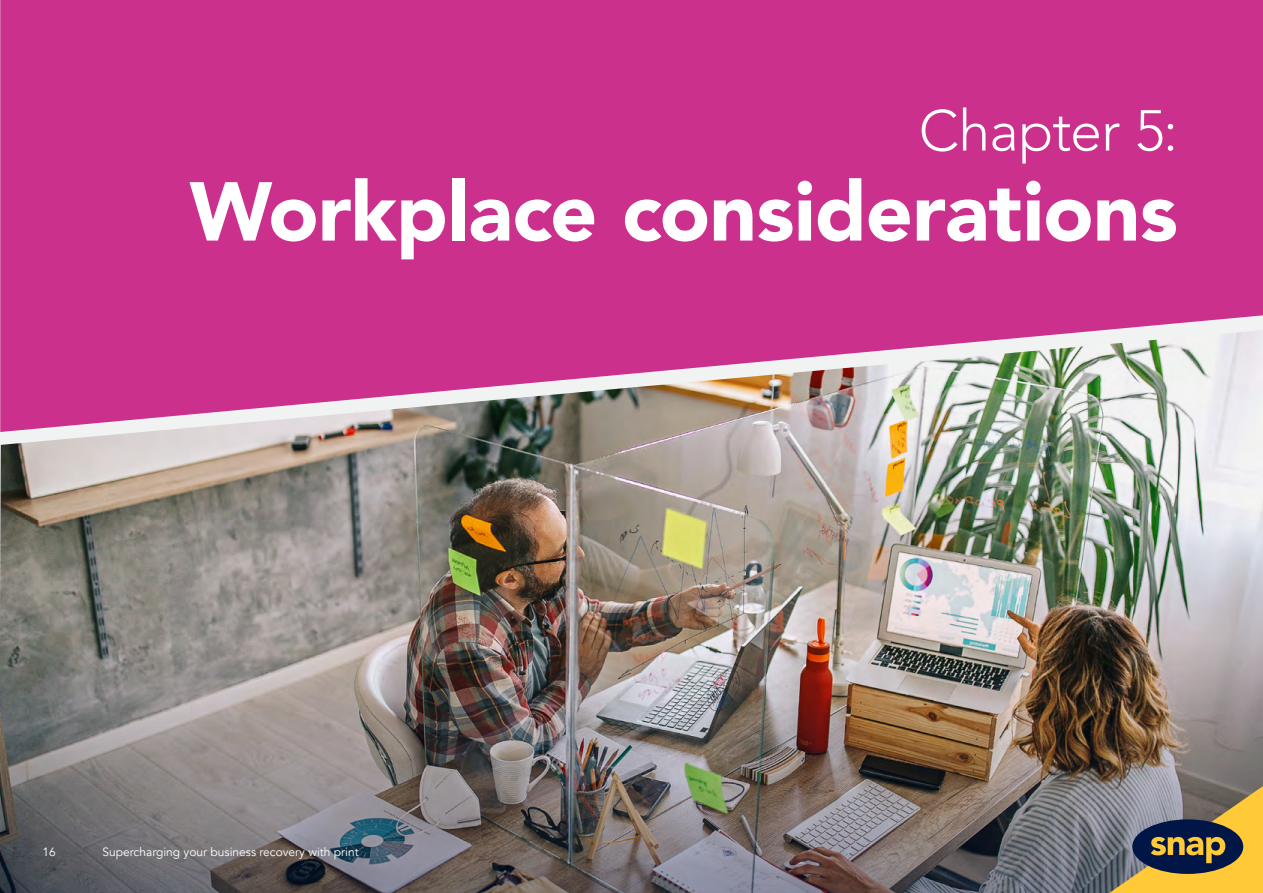
<style>
.page{position:relative;width:1263px;height:893px;background:#fff}
.page>*{position:absolute;margin:0;border:0;box-sizing:border-box;transform-origin:0 0}
.t1{font:900 82.5px "Avenir";letter-spacing:-.005em;color:#fff}
.t2{font:300 57px "Avenir";letter-spacing:-.015em;color:#fff}
.t3{font:12px "Avenir";color:#fff}
</style>
<div class="page">
<div style="left:0;top:0;width:1263px;height:330px;background:#cc308d"></div>
<img style="left:0;top:330px;width:1263px;height:240px">
<img style="left:0;top:570px;width:1263px;height:323px">
<svg style="left:1109px;top:786px;width:154px;height:107px;background:#918259"></svg>
<h2 class="t2" style="left:919px;top:97px;width:261px">Chapter 5:</h2>
<h1 class="t1" style="left:190px;top:141px;width:990px">Workplace considerations</h1>
<p class="t3" style="left:43px;top:844px;width:15px">16</p>
<p class="t3" style="left:103px;top:844px;width:258px">Supercharging your business recovery with print</p>
</div>
